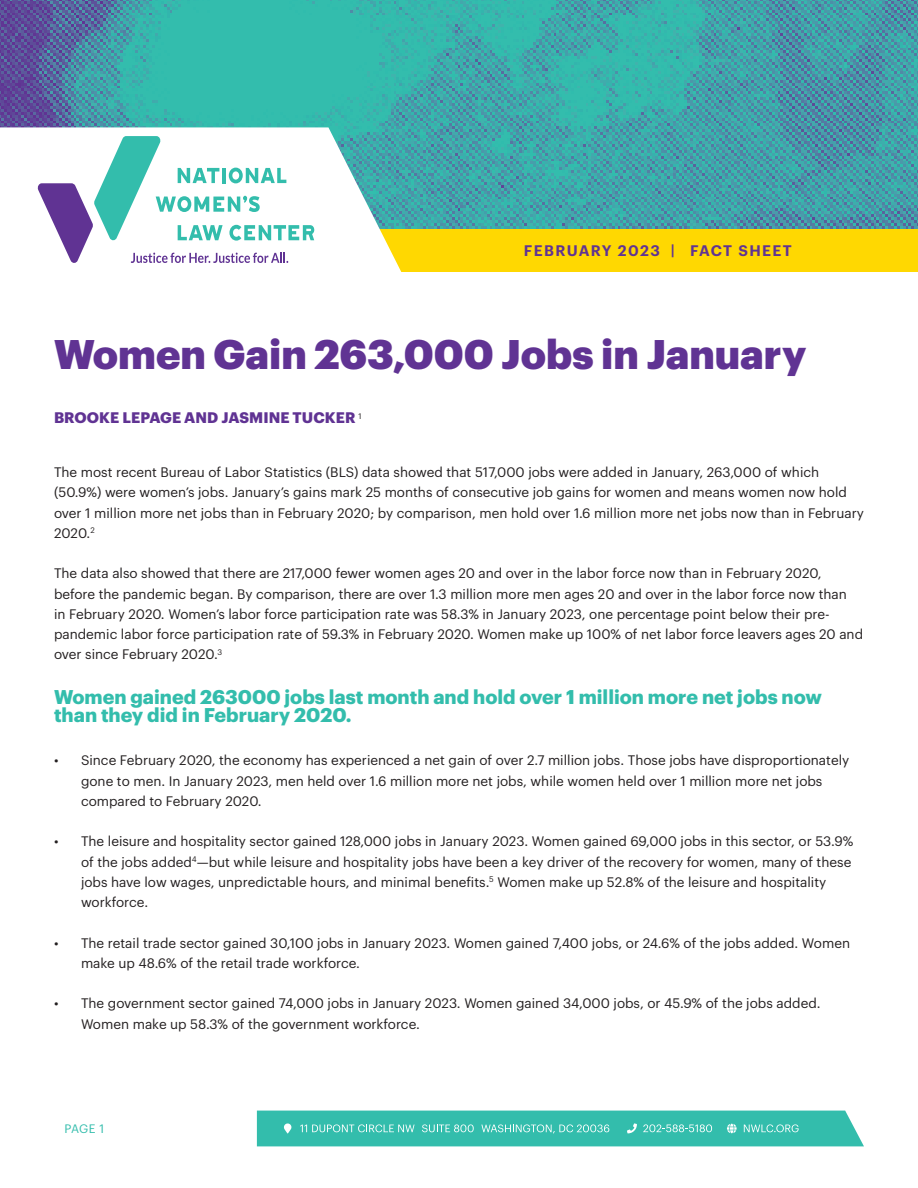
<style>
.page{position:relative;width:918px;height:1188px;background:#fff}
.page>*{position:absolute;margin:0;border:0;box-sizing:border-box;transform-origin:0 0}
.MAIN_TITLE{font:900 40.5px "Graphik";color:#603393}
.BODY_TEXT_SUBTITLE{font:700 19.5px/18px "Graphik";color:#33bdac}
.MAIN_TITLE-2{font:700 15px "Graphik";letter-spacing:.005em;color:#603393}
.t1{font:600 15px "Graphik";letter-spacing:.095em;color:#603393}
.BODY_TEXT{font:13.5px/20.2px "Graphik";color:#231f20}
.t2{font:12px "Graphik";color:#33bdac}
</style>
<div class="page">
<img style="left:0;top:0;width:918px;height:229px">
<div style="left:365px;top:229px;width:553px;height:42px;background:#ffd801"></div>
<svg style="left:0;top:127px;width:417px;height:145px"></svg>
<svg style="left:257px;top:1111px;width:607px;height:35px;background:#40c1b1"></svg>
<svg style="left:37px;top:136px;width:277px;height:128px"></svg>
<p class="t1" style="left:524px;top:239px;width:269px">FEBRUARY 2023 | FACT SHEET</p>
<p class="MAIN_TITLE" style="left:54px;top:323px;width:754px">Women Gain 263,000 Jobs in January</p>
<p class="MAIN_TITLE-2" style="left:54px;top:406px;width:309px">BROOKE LEPAGE AND JASMINE TUCKER <sup>1</sup></p>
<p class="BODY_TEXT" style="left:54px;top:461px;width:811px">The most recent Bureau of Labor Statistics (BLS) data showed that 517,000 jobs were added in January, 263,000 of which (50.9%) were women’s jobs. January’s gains mark 25 months of consecutive job gains for women and means women now hold over 1 million more net jobs than in February 2020; by comparison, men hold over 1.6 million more net jobs now than in February 2020.<sup>2</sup></p>
<p class="BODY_TEXT" style="left:54px;top:562px;width:811px">The data also showed that there are 217,000 fewer women ages 20 and over in the labor force now than in February 2020, before the pandemic began. By comparison, there are over 1.3 million more men ages 20 and over in the labor force now than<br>in February 2020. Women’s labor force participation rate was 58.3% in January 2023, one percentage point below their pre&shy;pandemic labor force participation rate of 59.3% in February 2020. Women make up 100% of net labor force leavers ages 20 and over since February 2020.<sup>3</sup></p>
<p class="BODY_TEXT_SUBTITLE" style="left:54px;top:687px;width:770px">Women gained 263000 jobs last month and hold over 1 million more net jobs now than they did in February 2020.</p>
<p class="BODY_TEXT" style="left:81px;top:749px;width:770px;text-indent:-27px">• Since February 2020, the economy has experienced a net gain of over 2.7 million jobs. Those jobs have disproportionately gone to men. In January 2023, men held over 1.6 million more net jobs, while women held over 1 million more net jobs compared to February 2020.</p>
<p class="BODY_TEXT" style="left:81px;top:830px;width:774px;text-indent:-27px">• The leisure and hospitality sector gained 128,000 jobs in January 2023. Women gained 69,000 jobs in this sector, or 53.9% of the jobs added<sup>4</sup>—but while leisure and hospitality jobs have been a key driver of the recovery for women, many of these jobs have low wages, unpredictable hours, and minimal benefits.<sup>5</sup> Women make up 52.8% of the leisure and hospitality workforce.</p>
<p class="BODY_TEXT" style="left:81px;top:931px;width:771px;text-indent:-27px">• The retail trade sector gained 30,100 jobs in January 2023. Women gained 7,400 jobs, or 24.6% of the jobs added. Women make up 48.6% of the retail trade workforce.</p>
<p class="BODY_TEXT" style="left:81px;top:992px;width:741px;text-indent:-27px">• The government sector gained 74,000 jobs in January 2023. Women gained 34,000 jobs, or 45.9% of the jobs added.<br>Women make up 58.3% of the government workforce.</p>
<p class="t2" style="left:65px;top:1120px;width:41px">PAGE 1</p>
</div>
